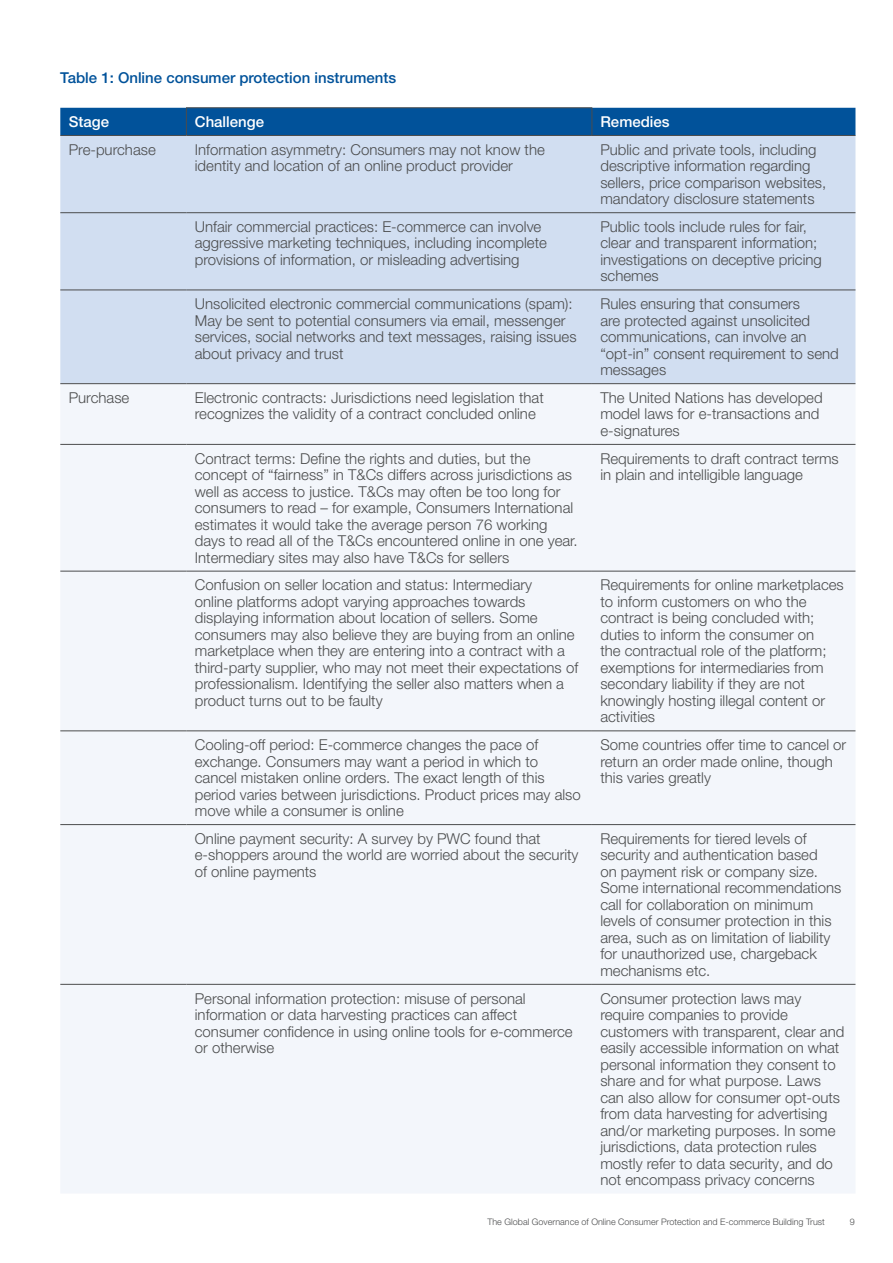
<style>
.page{position:relative;width:893px;height:1263px;background:#fff}
.page>*{position:absolute;margin:0;border:0;box-sizing:border-box;transform-origin:0 0}
.t1{font:300 15px/16.5px "Helvetica Neue LT Pro";color:#4b4c4d}
.t2{font:500 15px "Helvetica Neue LT Pro";color:#01529a}
.t3{font:500 15px "Helvetica Neue LT Pro";color:#fff}
.t4{font:300 9px "Helvetica Neue LT Pro";color:#4b4c4d}
</style>
<div class="page">
<div style="left:60px;top:136px;width:795px;height:247px;background:#d1def1"></div>
<div style="left:60px;top:384px;width:795px;height:809px;background:#f3f6fb"></div>
<hr style="left:60px;top:135px;width:126px;height:1px;background:#4b4c4d">
<hr style="left:186px;top:135px;width:406px;height:1px;background:#4b4c4d">
<hr style="left:592px;top:135px;width:263px;height:1px;background:#4b4c4d">
<hr style="left:60px;top:212px;width:126px;height:1px;background:#4b4c4d">
<hr style="left:186px;top:212px;width:406px;height:1px;background:#4b4c4d">
<hr style="left:592px;top:212px;width:263px;height:1px;background:#4b4c4d">
<hr style="left:60px;top:290px;width:126px;height:1px;background:#4b4c4d">
<hr style="left:186px;top:290px;width:406px;height:1px;background:#4b4c4d">
<hr style="left:592px;top:290px;width:263px;height:1px;background:#4b4c4d">
<hr style="left:60px;top:383px;width:126px;height:1px;background:#4b4c4d">
<hr style="left:186px;top:383px;width:406px;height:1px;background:#4b4c4d">
<hr style="left:592px;top:383px;width:263px;height:1px;background:#4b4c4d">
<hr style="left:60px;top:444px;width:126px;height:1px;background:#4b4c4d">
<hr style="left:186px;top:444px;width:406px;height:1px;background:#4b4c4d">
<hr style="left:592px;top:444px;width:263px;height:1px;background:#4b4c4d">
<hr style="left:60px;top:571px;width:126px;height:1px;background:#4b4c4d">
<hr style="left:186px;top:571px;width:406px;height:1px;background:#4b4c4d">
<hr style="left:592px;top:571px;width:263px;height:1px;background:#4b4c4d">
<hr style="left:60px;top:730px;width:126px;height:1px;background:#4b4c4d">
<hr style="left:186px;top:730px;width:406px;height:1px;background:#4b4c4d">
<hr style="left:592px;top:730px;width:263px;height:1px;background:#4b4c4d">
<hr style="left:60px;top:824px;width:126px;height:1px;background:#4b4c4d">
<hr style="left:186px;top:824px;width:406px;height:1px;background:#4b4c4d">
<hr style="left:592px;top:824px;width:263px;height:1px;background:#4b4c4d">
<hr style="left:60px;top:984px;width:126px;height:1px;background:#4b4c4d">
<hr style="left:186px;top:984px;width:406px;height:1px;background:#4b4c4d">
<hr style="left:592px;top:984px;width:263px;height:1px;background:#4b4c4d">
<hr style="left:186px;top:107px;width:406px;height:1px;background:#4b4c4d">
<div style="left:60px;top:108px;width:795px;height:27px;background:#01529a"></div>
<p class="t2" style="left:60px;top:69px;width:337px">Table 1: Online consumer protection instruments</p>
<p class="t3" style="left:69px;top:113px;width:42px">Stage</p>
<p class="t3" style="left:195px;top:113px;width:71px">Challenge</p>
<p class="t3" style="left:600px;top:113px;width:71px">Remedies</p>
<p class="t1" style="left:69px;top:141px;width:88px">Pre‑purchase</p>
<p class="t1" style="left:195px;top:141px;width:352px">Information asymmetry: Consumers may not know the identity and location of an online product provider</p>
<p class="t1" style="left:600px;top:141px;width:227px">Public and private tools, including descriptive information regarding sellers, price comparison websites, mandatory disclosure statements</p>
<p class="t1" style="left:195px;top:218px;width:354px">Unfair commercial practices: E‑commerce can involve aggressive marketing techniques, including incomplete provisions of information, or misleading advertising</p>
<p class="t1" style="left:600px;top:218px;width:223px">Public tools include rules for fair, clear and transparent information; investigations on deceptive pricing schemes</p>
<p class="t1" style="left:195px;top:295px;width:383px">Unsolicited electronic commercial communications (spam):<br>May be sent to potential consumers via email, messenger services, social networks and text messages, raising issues about privacy and trust</p>
<p class="t1" style="left:600px;top:295px;width:240px">Rules ensuring that consumers<br>are protected against unsolicited communications, can involve an “opt‑in” consent requirement to send messages</p>
<p class="t1" style="left:69px;top:389px;width:62px">Purchase</p>
<p class="t1" style="left:195px;top:389px;width:350px">Electronic contracts: Jurisdictions need legislation that recognizes the validity of a contract concluded online</p>
<p class="t1" style="left:600px;top:389px;width:224px">The United Nations has developed model laws for e‑transactions and e‑signatures</p>
<p class="t1" style="left:195px;top:450px;width:384px">Contract terms: Define the rights and duties, but the concept of “fairness” in T&amp;Cs differs across jurisdictions as well as access to justice. T&amp;Cs may often be too long for consumers to read – for example, Consumers International estimates it would take the average person 76 working days to read all of the T&amp;Cs encountered online in one year.<br>Intermediary sites may also have T&amp;Cs for sellers</p>
<p class="t1" style="left:600px;top:450px;width:240px">Requirements to draft contract terms in plain and intelligible language</p>
<p class="t1" style="left:195px;top:576px;width:385px">Confusion on seller location and status: Intermediary<br>online platforms adopt varying approaches towards displaying information about location of sellers. Some consumers may also believe they are buying from an online marketplace when they are entering into a contract with a third‑party supplier, who may not meet their expectations of professionalism. Identifying the seller also matters when a product turns out to be faulty</p>
<p class="t1" style="left:600px;top:576px;width:245px">Requirements for online marketplaces to inform customers on who the contract is being concluded with; duties to inform the consumer on<br>the contractual role of the platform; exemptions for intermediaries from secondary liability if they are not knowingly hosting illegal content or activities</p>
<p class="t1" style="left:195px;top:736px;width:387px">Cooling‑off period: E‑commerce changes the pace of exchange. Consumers may want a period in which to cancel mistaken online orders. The exact length of this period varies between jurisdictions. Product prices may also move while a consumer is online</p>
<p class="t1" style="left:600px;top:736px;width:247px">Some countries offer time to cancel or return an order made online, though this varies greatly</p>
<p class="t1" style="left:195px;top:830px;width:385px">Online payment security: A survey by PWC found that e‑shoppers around the world are worried about the security of online payments</p>
<p class="t1" style="left:600px;top:830px;width:242px">Requirements for tiered levels of security and authentication based<br>on payment risk or company size.<br>Some international recommendations call for collaboration on minimum levels of consumer protection in this area, such as on limitation of liability for unauthorized use, chargeback mechanisms etc.</p>
<p class="t1" style="left:195px;top:990px;width:379px">Personal information protection: misuse of personal information or data harvesting practices can affect consumer confidence in using online tools for e‑commerce or otherwise</p>
<p class="t1" style="left:600px;top:990px;width:245px">Consumer protection laws may require companies to provide customers with transparent, clear and easily accessible information on what personal information they consent to share and for what purpose. Laws can also allow for consumer opt‑outs from data harvesting for advertising and/or marketing purposes. In some jurisdictions, data protection rules mostly refer to data security, and do not encompass privacy concerns</p>
<p class="t4" style="left:487px;top:1216px;width:339px">The Global Governance of Online Consumer Protection and E-commerce Building Trust</p>
<p class="t4" style="left:850px;top:1216px;width:7px">9</p>
</div>
